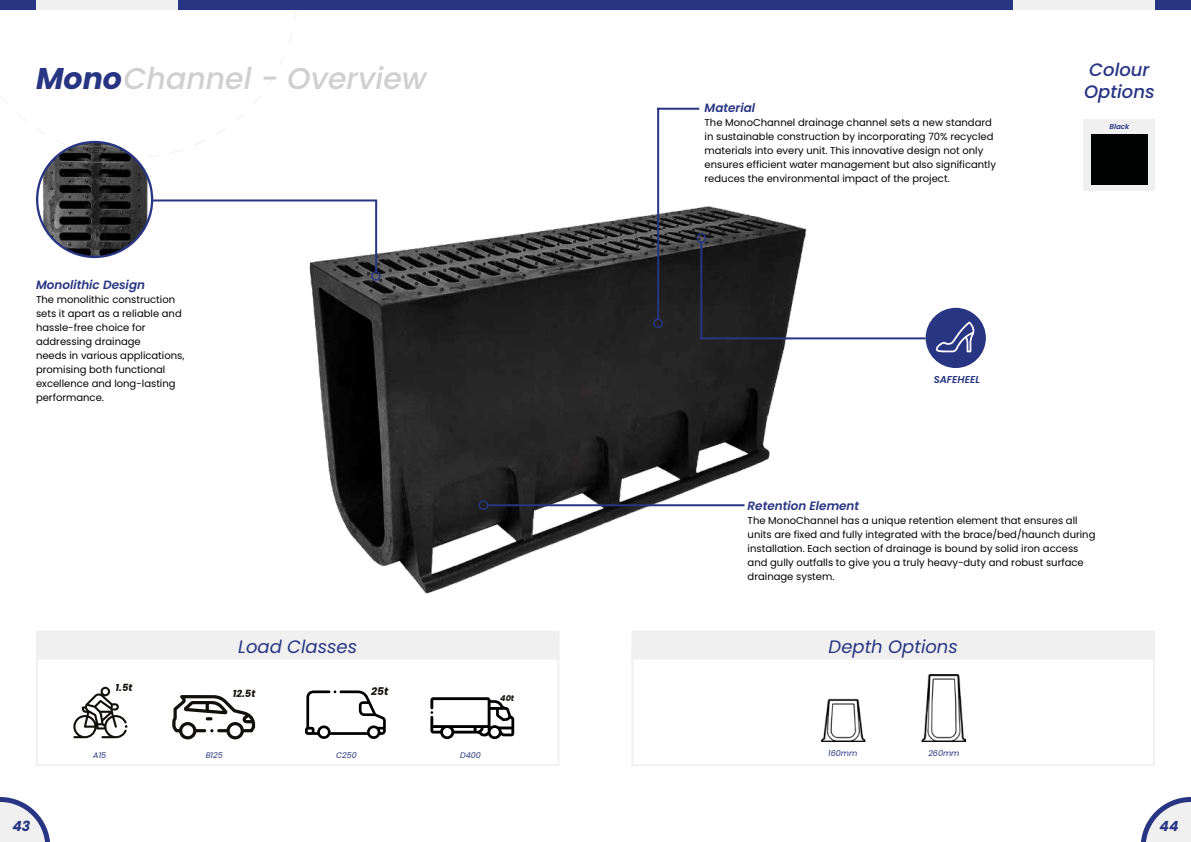
<style>
.page{position:relative;width:1191px;height:842px;background:#fff}
.page>*{position:absolute;margin:0;border:0;box-sizing:border-box;transform-origin:0 0}
.t1{font:italic 500 30px "Poppins";color:#d0d0d0}
.t2{font:italic 18px "Poppins";color:#283583}
.t3{font:italic 500 18px/21.6px "Poppins";color:#283583}
.t4{font:italic 700 14px "Poppins";color:#283583}
.t5{font:italic 600 12px "Poppins";color:#283583}
.t6{font:italic 700 10.7px "Poppins";color:#12100b}
.t7{font:10px/14px "Poppins";color:#000}
.t8{font:italic 600 10px "Poppins";color:#283583}
.t9{font:italic 700 9.9px "Poppins";color:#12100b}
.t10{font:italic 700 8.1px "Poppins";color:#12100b}
.t11{font:italic 8px "Poppins";color:#283583}
.t12{font:italic 600 7.1px "Poppins";color:#283583}
.s1{font-weight:700;color:#283583}
</style>
<div class="page">
<svg style="left:1px;top:10px;width:296px;height:149px"></svg>
<div style="left:0;top:0;width:1191px;height:10px;background:#283583"></div>
<div style="left:1013px;top:0;width:142px;height:10px;background:#f0f0f1"></div>
<div style="left:36px;top:0;width:142px;height:10px;background:#f0f0f1"></div>
<svg style="left:0;top:797px;width:50px;height:45px"></svg>
<svg style="left:1141px;top:797px;width:50px;height:45px"></svg>
<div style="left:631px;top:648px;width:524px;height:118px;background:#fff;border:2px solid #f0f0f1"></div>
<div style="left:631px;top:631px;width:524px;height:29px;background:#f0f0f1"></div>
<img style="left:212px;top:168px;width:641px;height:426px">
<div style="left:1083px;top:119px;width:72px;height:71px;background:#f0f0f1"></div>
<div style="left:1091px;top:134px;width:56px;height:51px;background:#010202"></div>
<img style="left:37px;top:142px;width:115px;height:115px;border-radius:57px">
<div style="left:36px;top:141px;width:117px;height:117px;border:2px solid #283583;border-radius:50%"></div>
<hr style="left:151px;top:199px;width:226px;height:2px;background:#283583">
<hr style="left:375px;top:200px;width:2px;height:72px;background:#283583">
<div style="left:371px;top:271px;width:9px;height:10px;border:1px solid #283583;border-radius:50%"></div>
<hr style="left:488px;top:504px;width:256px;height:2px;background:#283583">
<div style="left:478px;top:500px;width:10px;height:10px;border:1px solid #283583;border-radius:50%"></div>
<div style="left:36px;top:643px;width:523px;height:123px;background:#fff;border:2px solid #f0f0f1"></div>
<div style="left:36px;top:631px;width:523px;height:29px;background:#f0f0f1"></div>
<hr style="left:657px;top:108px;width:42px;height:2px;background:#283583">
<hr style="left:657px;top:108px;width:2px;height:212px;background:#283583">
<div style="left:653px;top:318px;width:10px;height:10px;border:1px solid #283583;border-radius:50%"></div>
<img style="left:921px;top:675px;width:44px;height:66px">
<img style="left:821px;top:698px;width:45px;height:43px">
<hr style="left:700px;top:337px;width:225px;height:2px;background:#283583">
<hr style="left:700px;top:242px;width:2px;height:97px;background:#283583">
<div style="left:696px;top:233px;width:10px;height:10px;border:1px solid #283583;border-radius:50%"></div>
<div style="left:925px;top:308px;width:61px;height:60px;background:#283583;border-radius:50%"></div>
<svg style="left:935px;top:321px;width:39px;height:31px"></svg>
<svg style="left:73px;top:687px;width:54px;height:51px"></svg>
<svg style="left:430px;top:697px;width:84px;height:42px"></svg>
<svg style="left:305px;top:690px;width:81px;height:49px"></svg>
<svg style="left:172px;top:695px;width:83px;height:44px"></svg>
<h1 class="t1" style="left:36px;top:61px;width:392px"><span class="s1">Mono</span>Channel - Overview</h1>
<h2 class="t3" style="left:1084px;top:59px;width:72px">Colour<br>Options</h2>
<p class="t12" style="left:1109px;top:123px;width:21px">Black</p>
<p class="t5" style="left:704px;top:101px;width:52px">Material</p>
<p class="t7" style="left:704px;top:115px;width:293px">The MonoChannel drainage channel sets a new standard in sustainable construction by incorporating 70% recycled materials into every unit. This innovative design not only ensures efficient water management but also significantly reduces the environmental impact of the project.</p>
<p class="t5" style="left:36px;top:278px;width:111px">Monolithic Design</p>
<p class="t7" style="left:36px;top:292px;width:150px">The monolithic construction sets it apart as a reliable and hassle-free choice for addressing drainage<br>needs in various applications, promising both functional excellence and long-lasting performance.</p>
<p class="t9" style="left:116px;top:681px;width:18px">1.5t</p>
<p class="t11" style="left:93px;top:750px;width:14px">A15</p>
<h2 class="t2" style="left:238px;top:636px;width:120px">Load Classes</h2>
<p class="t9" style="left:233px;top:687px;width:24px">12.5t</p>
<p class="t6" style="left:371px;top:685px;width:19px">25t</p>
<p class="t11" style="left:206px;top:750px;width:19px">B125</p>
<p class="t11" style="left:336px;top:750px;width:22px">C250</p>
<p class="t10" style="left:500px;top:693px;width:16px">40t</p>
<p class="t11" style="left:460px;top:750px;width:22px">D400</p>
<p class="t8" style="left:933px;top:374px;width:48px">SAFEHEEL</p>
<p class="t5" style="left:747px;top:499px;width:113px">Retention Element</p>
<p class="t7" style="left:747px;top:514px;width:349px">The MonoChannel has a unique retention element that ensures all units are fixed and fully integrated with the brace/bed/haunch during installation. Each section of drainage is bound by solid iron access and gully outfalls to give you a truly heavy-duty and robust surface drainage system.</p>
<h2 class="t2" style="left:828px;top:636px;width:131px">Depth Options</h2>
<p class="t11" style="left:828px;top:749px;width:31px">160mm</p>
<p class="t11" style="left:928px;top:749px;width:33px">260mm</p>
<h3 class="t4" style="left:12px;top:818px;width:19px">43</h3>
<h3 class="t4" style="left:1159px;top:818px;width:20px">44</h3>
</div>
